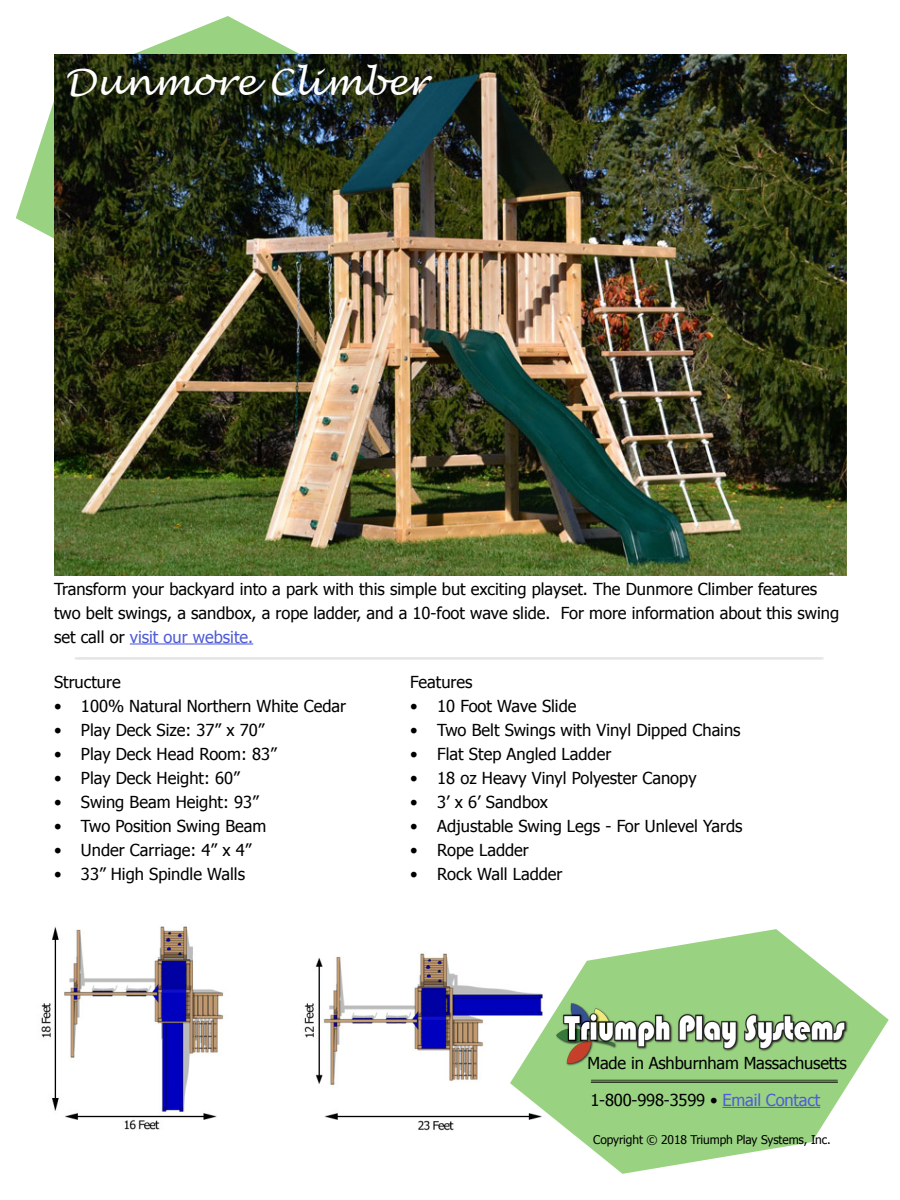
<style>
.page{position:relative;width:900px;height:1200px;background:#fff}
.page>*{position:absolute;margin:0;border:0;box-sizing:border-box;transform-origin:0 0}
.t1{font:italic 36px "Lucida Handwriting";color:#fff}
.t2{font:16.5px/24px "Tahoma";color:#000}
.t3{font:12px "Tahoma";letter-spacing:-.01em;color:#000}
.s1{color:#4f5cd6}
</style>
<div class="page">
<img style="left:41px;top:926px;width:469px;height:205px">
<svg style="left:16px;top:16px;width:283px;height:223px"></svg>
<hr style="left:130px;top:643px;width:123px;height:2px;background:#4f5cd6">
<hr style="left:76px;top:657px;width:747px;height:3px;background:#bbb">
<img style="left:54px;top:54px;width:793px;height:522px">
<svg style="left:510px;top:929px;width:379px;height:245px;fill:#99d381"></svg>
<img style="left:555px;top:999px;width:295px;height:71px">
<hr style="left:722px;top:1107px;width:98px;height:1px;background:#4f5cd6">
<hr style="left:591px;top:1080px;width:246px;height:1px;background:#000">
<hr style="left:591px;top:1081px;width:246px;height:2px;background:#000">
<h1 class="t1" style="left:64px;top:61px;width:364px">Dunmore Climber</h1>
<p class="t2" style="left:54px;top:576px;width:787px">Transform your backyard into a park with this simple but exciting playset. The Dunmore Climber features two belt swings, a sandbox, a rope ladder, and a 10-foot wave slide. For more information about this swing set call or <span class="s1">visit our website.</span></p>
<p class="t2" style="left:54px;top:670px;width:68px">Structure</p>
<p class="t2" style="left:54px;top:694px;width:294px">• 100% Natural Northern White Cedar</p>
<p class="t2" style="left:54px;top:718px;width:212px">• Play Deck Size: 37” x 70”</p>
<p class="t2" style="left:54px;top:742px;width:224px">• Play Deck Head Room: 83”</p>
<p class="t2" style="left:54px;top:766px;width:187px">• Play Deck Height: 60”</p>
<p class="t2" style="left:54px;top:790px;width:206px">• Swing Beam Height: 93”</p>
<p class="t2" style="left:54px;top:814px;width:214px">• Two Position Swing Beam</p>
<p class="t2" style="left:54px;top:838px;width:199px">• Under Carriage: 4” x 4”</p>
<p class="t2" style="left:54px;top:862px;width:193px">• 33” High Spindle Walls</p>
<p class="t2" style="left:410px;top:670px;width:64px">Features</p>
<p class="t2" style="left:410px;top:694px;width:168px">• 10 Foot Wave Slide</p>
<p class="t2" style="left:410px;top:718px;width:332px">• Two Belt Swings with Vinyl Dipped Chains</p>
<p class="t2" style="left:410px;top:742px;width:203px">• Flat Step Angled Ladder</p>
<p class="t2" style="left:410px;top:766px;width:288px">• 18 oz Heavy Vinyl Polyester Canopy</p>
<p class="t2" style="left:410px;top:790px;width:139px">• 3’ x 6’ Sandbox</p>
<p class="t2" style="left:410px;top:814px;width:334px">• Adjustable Swing Legs - For Unlevel Yards</p>
<p class="t2" style="left:410px;top:838px;width:120px">• Rope Ladder</p>
<p class="t2" style="left:410px;top:862px;width:154px">• Rock Wall Ladder</p>
<p class="t2" style="left:588px;top:1050px;width:261px">Made in Ashburnham Massachusetts</p>
<p class="t2" style="left:590px;top:1088px;width:231px">1-800-998-3599 • <span class="s1">Email Contact</span></p>
<p class="t3" style="left:593px;top:1132px;width:239px">Copyright © 2018 Triumph Play Systems, Inc.</p>
</div>
